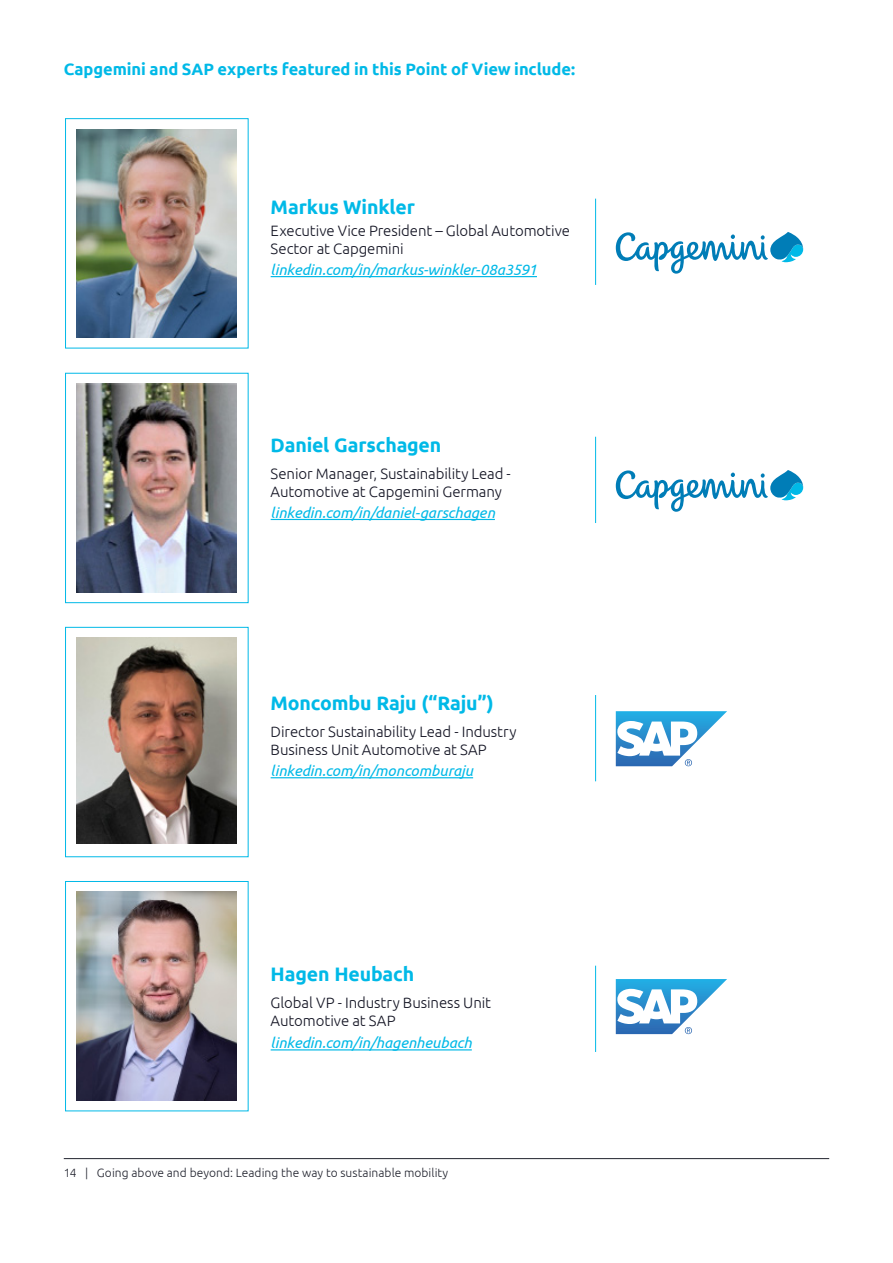
<style>
.page{position:relative;width:893px;height:1263px;background:#fff}
.page>*{position:absolute;margin:0;border:0;box-sizing:border-box;transform-origin:0 0}
.t1{font:700 19.5px "Ubuntu";letter-spacing:-.01em;color:#00b9e7}
.t2{font:700 16.5px "Ubuntu";letter-spacing:-.005em;color:#00b9e7}
.t3{font:300 15px/18px "Ubuntu";letter-spacing:-.005em;color:#151625}
.t4{font:italic 15px "Ubuntu";letter-spacing:-.005em;color:#00b9e7}
.t5{font:300 12px "Ubuntu";letter-spacing:.005em;color:#22242f}
</style>
<div class="page">
<div style="left:65px;top:373px;width:183px;height:230px;background:#fff;border:1px solid #00b9e7"></div>
<img style="left:77px;top:384px;width:160px;height:208px">
<hr style="left:271px;top:519px;width:224px;height:1px;background:#00b9e7">
<svg style="left:616px;top:470px;width:187px;height:42px"></svg>
<hr style="left:595px;top:437px;width:1px;height:86px;background:#00b9e7">
<div style="left:65px;top:118px;width:183px;height:230px;background:#fff;border:1px solid #00b9e7"></div>
<img style="left:77px;top:129px;width:160px;height:209px">
<hr style="left:271px;top:276px;width:266px;height:1px;background:#00b9e7">
<svg style="left:616px;top:232px;width:187px;height:42px"></svg>
<hr style="left:595px;top:199px;width:1px;height:86px;background:#00b9e7">
<div style="left:65px;top:627px;width:183px;height:230px;background:#fff;border:1px solid #00b9e7"></div>
<img style="left:77px;top:638px;width:160px;height:206px">
<hr style="left:271px;top:777px;width:202px;height:1px;background:#00b9e7">
<hr style="left:595px;top:695px;width:1px;height:86px;background:#00b9e7">
<div style="left:65px;top:881px;width:183px;height:230px;background:#fff;border:1px solid #00b9e7"></div>
<img style="left:77px;top:892px;width:160px;height:208px">
<hr style="left:271px;top:1049px;width:201px;height:1px;background:#00b9e7">
<hr style="left:595px;top:966px;width:1px;height:86px;background:#00b9e7">
<hr style="left:64px;top:1158px;width:765px;height:1px;background:#22242f">
<svg style="left:616px;top:711px;width:111px;height:55px"></svg>
<svg style="left:616px;top:979px;width:111px;height:55px"></svg>
<p class="t2" style="left:64px;top:59px;width:513px">Capgemini and SAP experts featured in this Point of View include:</p>
<h1 class="t1" style="left:271px;top:195px;width:146px">Markus Winkler</h1>
<p class="t3" style="left:271px;top:221px;width:301px">Executive Vice President – Global Automotive<br>Sector at Capgemini</p>
<p class="t4" style="left:271px;top:260px;width:268px">linkedin.com/in/markus-winkler-08a3591</p>
<h1 class="t1" style="left:271px;top:433px;width:172px">Daniel Garschagen</h1>
<p class="t3" style="left:271px;top:464px;width:242px">Senior Manager, Sustainability Lead -<br>Automotive at Capgemini Germany</p>
<p class="t4" style="left:271px;top:503px;width:226px">linkedin.com/in/daniel-garschagen</p>
<h1 class="t1" style="left:271px;top:691px;width:225px">Moncombu Raju (“Raju”)</h1>
<p class="t3" style="left:271px;top:722px;width:247px">Director Sustainability Lead - Industry<br>Business Unit Automotive at SAP</p>
<p class="t4" style="left:271px;top:761px;width:204px">linkedin.com/in/moncomburaju</p>
<h1 class="t1" style="left:271px;top:962px;width:145px">Hagen Heubach</h1>
<p class="t3" style="left:271px;top:993px;width:222px">Global VP - Industry Business Unit<br>Automotive at SAP</p>
<p class="t4" style="left:271px;top:1033px;width:203px">linkedin.com/in/hagenheubach</p>
<p class="t5" style="left:64px;top:1166px;width:386px">14 | Going above and beyond: Leading the way to sustainable mobility</p>
</div>
